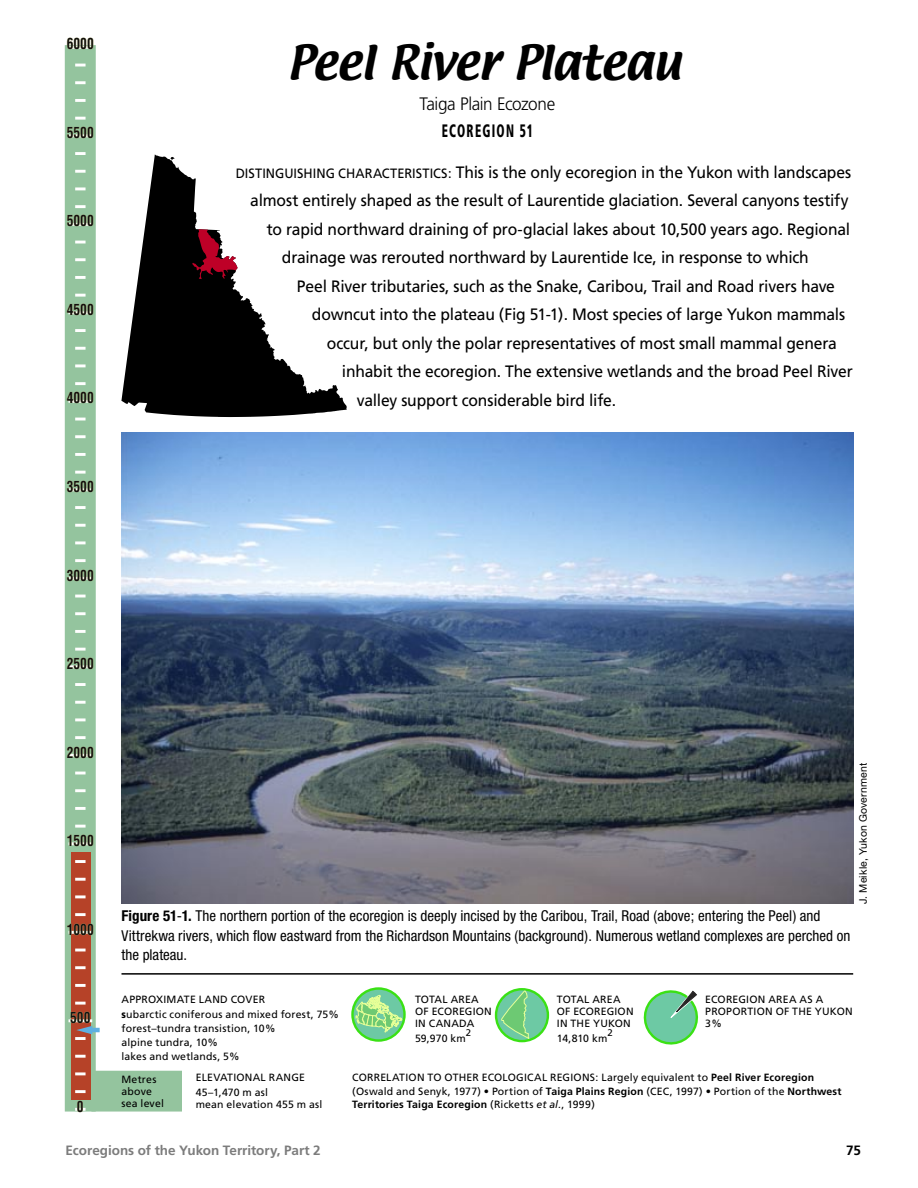
<style>
.page{position:relative;width:918px;height:1188px;background:#fff}
.page>*{position:absolute;margin:0;border:0;box-sizing:border-box;transform-origin:0 0}
.t1{font:42px "Textile";letter-spacing:-.01em;color:#000}
.t2{font:300 18px "Frutiger";letter-spacing:-.025em;color:#000;scale:.95 1}
.t3{font:900 condensed 18px "Frutiger";letter-spacing:.105em;color:#000;scale:.67 1}
.t4{font:16.5px "Frutiger";letter-spacing:-.01em;color:#000;scale:.95 1}
.t5{font:condensed 15px/19.5px "Helvetica Neue";color:#000}
.t6{font:700 condensed 15px "Helvetica";color:#100f0f;scale:.9 1}
.t7{font:700 13.5px "Frutiger";letter-spacing:-.005em;color:#7c7c7c}
.t8{font:700 13.5px "Frutiger";color:#000}
.t9{font:10.5px/12px "Frutiger";letter-spacing:.015em;color:#000}
.t10{font:10.5px "Helvetica Neue";letter-spacing:.02em;color:#000}
.t11{font:9.6px "Frutiger";color:#000}
.s1{font-size:13.5px}
.s2{font-weight:700}
.s3{font-weight:900;font-stretch:condensed}
.s4{font-style:italic}
</style>
<div class="page">
<div style="left:496px;top:989px;width:52px;height:52px;background:#6dc9a4;border-radius:50%"></div>
<div style="left:495px;top:988px;width:54px;height:54px;border:2px solid #3ae114;border-radius:50%"></div>
<svg style="left:501px;top:990px;width:28px;height:49px"></svg>
<svg style="left:352px;top:989px;width:53px;height:52px"></svg>
<div style="left:351px;top:987px;width:55px;height:55px;border:2px solid #3ae114;border-radius:50%"></div>
<svg style="left:355px;top:995px;width:47px;height:38px;background:#91db8f"></svg>
<hr style="left:122px;top:973px;width:731px;height:2px;background:#000">
<img style="left:122px;top:432px;width:731px;height:472px">
<svg style="left:121px;top:155px;width:226px;height:262px"></svg>
<svg style="left:192px;top:229px;width:46px;height:50px"></svg>
<div style="left:67px;top:47px;width:27px;height:1062px;background:#94c49e"></div>
<div style="left:65px;top:45px;width:31px;height:1067px;border:4px solid #94c49e"></div>
<div style="left:71px;top:852px;width:19px;height:247px;background:#b64228"></div>
<svg style="left:75px;top:64px;width:11px;height:3px"></svg>
<svg style="left:75px;top:81px;width:11px;height:3px"></svg>
<svg style="left:75px;top:99px;width:11px;height:3px"></svg>
<svg style="left:75px;top:117px;width:11px;height:3px"></svg>
<svg style="left:75px;top:152px;width:11px;height:3px"></svg>
<svg style="left:75px;top:170px;width:11px;height:3px"></svg>
<svg style="left:75px;top:187px;width:11px;height:3px"></svg>
<svg style="left:75px;top:205px;width:11px;height:3px"></svg>
<svg style="left:75px;top:241px;width:11px;height:3px"></svg>
<svg style="left:75px;top:258px;width:11px;height:3px"></svg>
<svg style="left:75px;top:276px;width:11px;height:3px"></svg>
<svg style="left:75px;top:294px;width:11px;height:3px"></svg>
<svg style="left:75px;top:329px;width:11px;height:3px"></svg>
<svg style="left:75px;top:347px;width:11px;height:3px"></svg>
<svg style="left:75px;top:364px;width:11px;height:3px"></svg>
<svg style="left:75px;top:382px;width:11px;height:3px"></svg>
<svg style="left:75px;top:418px;width:11px;height:2px"></svg>
<svg style="left:75px;top:435px;width:11px;height:3px"></svg>
<svg style="left:75px;top:453px;width:11px;height:3px"></svg>
<svg style="left:75px;top:471px;width:11px;height:3px"></svg>
<svg style="left:75px;top:506px;width:11px;height:3px"></svg>
<svg style="left:75px;top:524px;width:11px;height:3px"></svg>
<svg style="left:75px;top:541px;width:11px;height:3px"></svg>
<svg style="left:75px;top:559px;width:11px;height:3px"></svg>
<svg style="left:75px;top:595px;width:11px;height:2px"></svg>
<svg style="left:75px;top:612px;width:11px;height:3px"></svg>
<svg style="left:75px;top:630px;width:11px;height:3px"></svg>
<svg style="left:75px;top:648px;width:11px;height:3px"></svg>
<svg style="left:75px;top:683px;width:11px;height:3px"></svg>
<svg style="left:75px;top:701px;width:11px;height:3px"></svg>
<svg style="left:75px;top:718px;width:11px;height:3px"></svg>
<svg style="left:75px;top:736px;width:11px;height:3px"></svg>
<svg style="left:75px;top:772px;width:11px;height:2px"></svg>
<svg style="left:75px;top:789px;width:11px;height:3px"></svg>
<svg style="left:75px;top:807px;width:11px;height:3px"></svg>
<svg style="left:75px;top:825px;width:11px;height:3px"></svg>
<svg style="left:75px;top:860px;width:11px;height:3px"></svg>
<svg style="left:75px;top:878px;width:11px;height:3px"></svg>
<svg style="left:75px;top:895px;width:11px;height:3px"></svg>
<svg style="left:75px;top:913px;width:11px;height:3px"></svg>
<svg style="left:75px;top:949px;width:11px;height:2px"></svg>
<svg style="left:75px;top:966px;width:11px;height:3px"></svg>
<svg style="left:75px;top:984px;width:11px;height:3px"></svg>
<svg style="left:75px;top:1002px;width:11px;height:3px"></svg>
<hr style="left:69px;top:46px;width:23px;height:3px;background:#fff">
<hr style="left:69px;top:134px;width:23px;height:3px;background:#fff">
<hr style="left:69px;top:223px;width:23px;height:3px;background:#fff">
<hr style="left:69px;top:311px;width:23px;height:3px;background:#fff">
<hr style="left:69px;top:400px;width:23px;height:3px;background:#fff">
<hr style="left:69px;top:488px;width:23px;height:3px;background:#fff">
<hr style="left:69px;top:577px;width:23px;height:3px;background:#fff">
<hr style="left:69px;top:665px;width:23px;height:3px;background:#fff">
<hr style="left:69px;top:754px;width:23px;height:3px;background:#fff">
<hr style="left:69px;top:842px;width:23px;height:3px;background:#fff">
<hr style="left:69px;top:931px;width:23px;height:3px;background:#fff">
<hr style="left:69px;top:1019px;width:23px;height:3px;background:#fff">
<svg style="left:75px;top:1026px;width:25px;height:14px"></svg>
<svg style="left:75px;top:1055px;width:11px;height:3px"></svg>
<svg style="left:75px;top:1071px;width:106px;height:41px;background:#9ab996"></svg>
<svg style="left:643px;top:990px;width:55px;height:55px"></svg>
<p class="t6" style="left:67px;top:35px;width:31px">6000</p>
<p class="t6" style="left:67px;top:123px;width:31px">5500</p>
<p class="t6" style="left:67px;top:212px;width:31px">5000</p>
<p class="t6" style="left:67px;top:300px;width:31px">4500</p>
<p class="t6" style="left:67px;top:389px;width:31px">4000</p>
<p class="t6" style="left:67px;top:477px;width:31px">3500</p>
<h1 class="t1" style="left:287px;top:33px;width:395px">Peel River Plateau</h1>
<p class="t2" style="left:419px;top:94px;width:144px">Taiga Plain Ecozone</p>
<p class="t3" style="left:442px;top:119px;width:138px">ECOREGION 51</p>
<p class="t4" style="left:236px;top:162px;width:650px"><span class="s1">DISTINGUISHING CHARACTERISTICS:</span> This is the only ecoregion in the Yukon with landscapes</p>
<p class="t4" style="left:250px;top:191px;width:631px">almost entirely shaped as the result of Laurentide glaciation. Several canyons testify</p>
<p class="t4" style="left:267px;top:219px;width:616px">to rapid northward draining of pro-glacial lakes about 10,500 years ago. Regional</p>
<p class="t4" style="left:282px;top:248px;width:556px">drainage was rerouted northward by Laurentide Ice, in response to which</p>
<p class="t4" style="left:297px;top:276px;width:568px">Peel River tributaries, such as the Snake, Caribou, Trail and Road rivers have</p>
<p class="t4" style="left:312px;top:305px;width:563px">downcut into the plateau (Fig 51-1). Most species of large Yukon mammals</p>
<p class="t4" style="left:327px;top:333px;width:538px">occur, but only the polar representatives of most small mammal genera</p>
<p class="t4" style="left:342px;top:362px;width:539px">inhabit the ecoregion. The extensive wetlands and the broad Peel River</p>
<p class="t4" style="left:357px;top:390px;width:274px">valley support considerable bird life.</p>
<p class="t6" style="left:67px;top:566px;width:31px">3000</p>
<p class="t6" style="left:67px;top:655px;width:31px">2500</p>
<p class="t6" style="left:67px;top:743px;width:31px">2000</p>
<p class="t6" style="left:67px;top:832px;width:31px">1500</p>
<p class="t6" style="left:67px;top:920px;width:31px">1000</p>
<p class="t6" style="left:70px;top:1009px;width:24px">500</p>
<p class="t6" style="left:77px;top:1097px;width:9px">0</p>
<p class="t10" style="left:857px;top:904px;width:143px;rotate:-90deg">J. Meikle, Yukon Government</p>
<p class="t5" style="left:121px;top:906px;width:730px"><span class="s2">Figure 51</span>-<span class="s2">1.</span> The northern portion of the ecoregion is deeply incised by the Caribou, Trail, Road (above; entering the Peel) and<br>Vittrekwa rivers, which flow eastward from the Richardson Mountains (background). Numerous wetland complexes are perched on the plateau.</p>
<p class="t9" style="left:415px;top:994px;width:78px">TOTAL AREA<br>OF ECOREGION<br>IN CANADA</p>
<p class="t9" style="left:415px;top:1032px;width:52px">59,970 km</p>
<p class="t9" style="left:122px;top:993px;width:219px;line-height:14.1px">APPROXIMATE LAND COVER<br><span class="s3">s</span>ubarctic coniferous and mixed forest, 75% forest–tundra transistion, 10%<br>alpine tundra, 10%<br>lakes and wetlands, 5%</p>
<p class="t9" style="left:557px;top:994px;width:78px">TOTAL AREA<br>OF ECOREGION<br>IN THE YUKON</p>
<p class="t9" style="left:557px;top:1032px;width:52px">14,810 km</p>
<p class="t9" style="left:705px;top:994px;width:149px">ECOREGION AREA AS A<br>PROPORTION OF THE YUKON<br>3%</p>
<p class="t11" style="left:466px;top:1027px;width:7px">2</p>
<p class="t11" style="left:608px;top:1027px;width:7px">2</p>
<p class="t9" style="left:122px;top:1073px;width:44px">Metres above sea level</p>
<p class="t9" style="left:122px;top:1076px;width:44px">Metres above sea level</p>
<p class="t9" style="left:196px;top:1071px;width:111px;line-height:14.1px">ELEVATIONAL RANGE<br>45–1,470 m asl</p>
<p class="t9" style="left:196px;top:1098px;width:128px">mean elevation 455 m asl</p>
<p class="t9" style="left:352px;top:1071px;width:491px;line-height:13.5px">CORRELATION TO OTHER ECOLOGICAL REGIONS: Largely equivalent to <span class="s2">Peel River Ecoregion </span>(Oswald and Senyk, 1977) • Portion of <span class="s2">Taiga Plains Region</span> (CEC, 1997) • Portion of the <span class="s2">Northwest<br>Territories Taiga Ecoregion</span> (Ricketts <span class="s4">et al.</span>, 1999)</p>
<p class="t7" style="left:66px;top:1143px;width:257px">Ecoregions of the Yukon Territory, Part 2</p>
<p class="t8" style="left:846px;top:1143px;width:16px">75</p>
</div>
